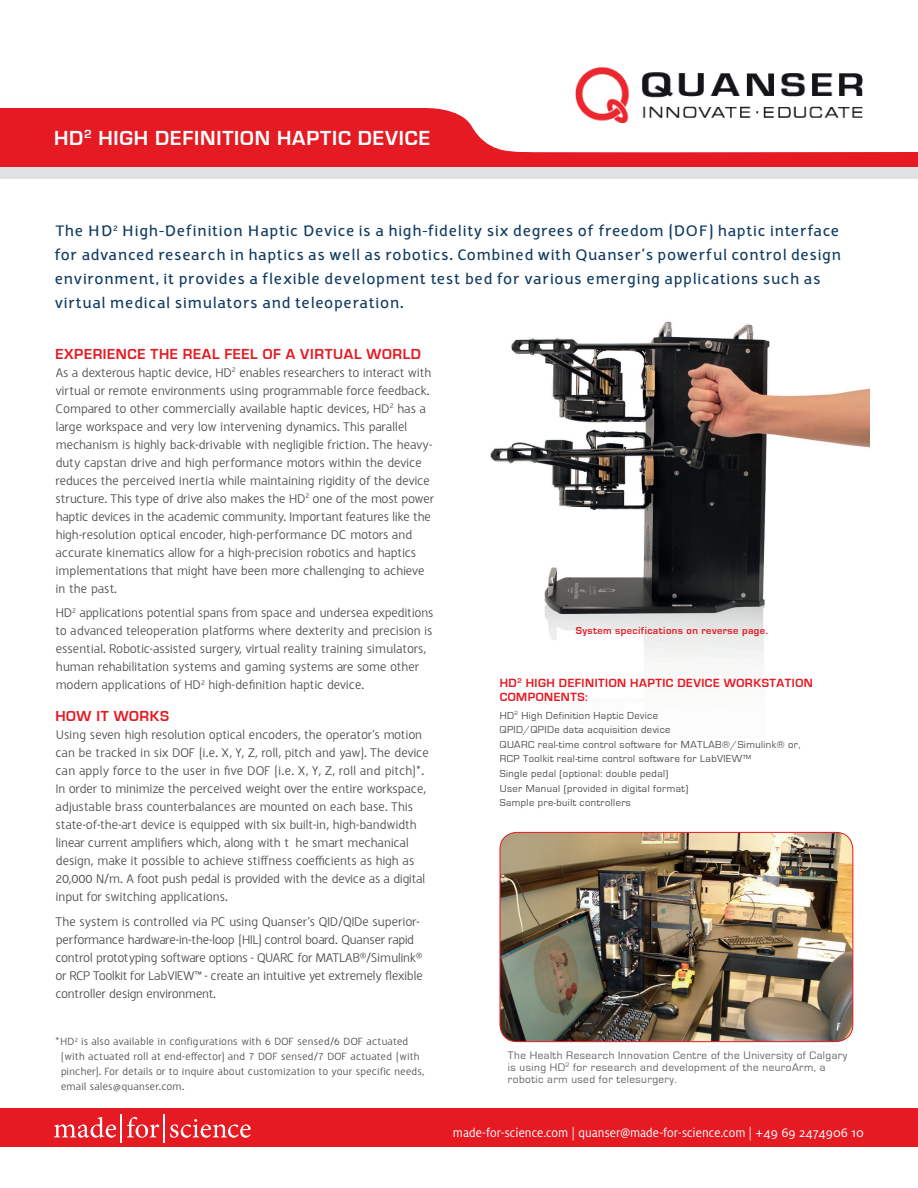
<style>
.page{position:relative;width:918px;height:1188px;background:#fff}
.page>*{position:absolute;margin:0;border:0;box-sizing:border-box;transform-origin:0 0}
.t1{font:700 21px "Eurostile";letter-spacing:.04em;color:#fff}
.t2{font:700 16.5px/24px "Halvorsen";letter-spacing:.04em;color:#0f3a61}
.t3{font:700 15px "Eurostile";letter-spacing:.04em;color:#e51a23}
.t4{font:13.65px "Milo Pro";letter-spacing:.005em;color:#fff;scale:.95 1}
.t5{font:13.5px/18px "Halvorsen";letter-spacing:-.03em;color:#4b4c4d}
.t6{font:700 12.3px/13.5px "Eurostile";letter-spacing:.04em;color:#e51a23}
.t7{font:11.25px/15px "Halvorsen";color:#4b4c4d}
.t8{font:11.25px/12px "Eurostile";letter-spacing:.04em;color:#636366}
.t9{font:10.5px/14.5px "Eurostile";letter-spacing:.04em;color:#4b4c4d}
.t10{font:700 10.5px "Eurostile";letter-spacing:.04em;color:#e51a23}
</style>
<div class="page">
<img style="left:490px;top:321px;width:380px;height:343px">
<div style="left:0;top:1108px;width:918px;height:39px;background:#e51a23"></div>
<svg style="left:0;top:108px;width:918px;height:60px;fill:#e51a23"></svg>
<div style="left:0;top:168px;width:918px;height:11px;background:#e1e2e4"></div>
<img style="left:500px;top:832px;width:353px;height:210px">
<div style="left:500px;top:832px;width:353px;height:210px;border:1px solid #e51a23;border-radius:17px"></div>
<img style="left:573px;top:67px;width:298px;height:71px">
<svg style="left:54px;top:1117px;width:62px;height:21px"></svg>
<hr style="left:120px;top:1114px;width:2px;height:28px;background:#fff">
<svg style="left:127px;top:1117px;width:32px;height:21px"></svg>
<hr style="left:163px;top:1114px;width:2px;height:28px;background:#fff">
<svg style="left:170px;top:1119px;width:81px;height:19px"></svg>
<h1 class="t1" style="left:54px;top:127px;width:378px">HD<sup>2</sup> HIGH DEFINITION HAPTIC DEVICE</h1>
<p class="t2" style="left:55px;top:219px;width:788px">The HD<sup>2</sup> High-Definition Haptic Device is a high-fidelity six degrees of freedom (DOF) haptic interface for advanced research in haptics as well as robotics. Combined with Quanser’s powerful control design environment, it provides a flexible development test bed for various emerging applications such as virtual medical simulators and teleoperation.</p>
<p class="t3" style="left:55px;top:345px;width:367px">EXPERIENCE THE REAL FEEL OF A VIRTUAL WORLD</p>
<p class="t5" style="left:55px;top:363px;width:380px">As a dexterous haptic device, HD<sup>2</sup> enables researchers to interact with virtual or remote environments using programmable force feedback.<br>Compared to other commercially available haptic devices, HD<sup>2</sup> has a large workspace and very low intervening dynamics. This parallel mechanism is highly back-drivable with negligible friction. The heavy&shy;duty capstan drive and high performance motors within the device reduces the perceived inertia while maintaining rigidity of the device structure. This type of drive also makes the HD<sup>2</sup> one of the most power haptic devices in the academic community. Important features like the high-resolution optical encoder, high-performance DC motors and accurate kinematics allow for a high-precision robotics and haptics implementations that might have been more challenging to achieve in the past.</p>
<p class="t5" style="left:55px;top:604px;width:380px">HD<sup>2</sup> applications potential spans from space and undersea expeditions to advanced teleoperation platforms where dexterity and precision is essential. Robotic-assisted surgery, virtual reality training simulators, human rehabilitation systems and gaming systems are some other modern applications of HD<sup>2</sup> high-definition haptic device.</p>
<p class="t3" style="left:55px;top:708px;width:115px">HOW IT WORKS</p>
<p class="t5" style="left:55px;top:725px;width:375px">Using seven high resolution optical encoders, the operator’s motion can be tracked in six DOF (i.e. X, Y, Z, roll, pitch and yaw). The device can apply force to the user in five DOF (i.e. X, Y, Z, roll and pitch)*.<br>In order to minimize the perceived weight over the entire workspace, adjustable brass counterbalances are mounted on each base. This state-of-the-art device is equipped with six built-in, high-bandwidth linear current amplifiers which, along with t he smart mechanical design, make it possible to achieve stiffness coefficients as high as 20,000 N/m. A foot push pedal is provided with the device as a digital input for switching applications.</p>
<p class="t5" style="left:55px;top:912px;width:369px">The system is controlled via PC using Quanser’s QID/QIDe superior&shy;performance hardware-in-the-loop (HIL) control board. Quanser rapid control prototyping software options - QUARC for MATLAB®/Simulink® or RCP Toolkit for LabVIEW™ - create an intuitive yet extremely flexible controller design environment.</p>
<p class="t10" style="left:576px;top:624px;width:194px">System specifications on reverse page.</p>
<p class="t6" style="left:500px;top:677px;width:315px">HD<sup>2</sup> HIGH DEFINITION HAPTIC DEVICE WORKSTATION<br>COMPONENTS:</p>
<p class="t9" style="left:500px;top:708px;width:302px">HD<sup>2</sup> High Definition Haptic Device<br>QPID/QPIDe data acquisition device<br>QUARC real-time control software for MATLAB®/Simulink® or, RCP Toolkit real-time control software for LabVIEW™<br>Single pedal (optional: double pedal)<br>User Manual (provided in digital format)<br>Sample pre-built controllers</p>
<p class="t7" style="left:61px;top:1034px;width:365px;text-indent:-5px">*HD<sup>2</sup> is also available in configurations with 6 DOF sensed/6 DOF actuated (with actuated roll at end-effector) and 7 DOF sensed/7 DOF actuated (with pincher). For details or to inquire about customization to your specific needs, email sales@quanser.com.</p>
<p class="t8" style="left:508px;top:1050px;width:341px">The Health Research Innovation Centre of the University of Calgary is using HD<sup>2</sup> for research and development of the neuroArm, a robotic arm used for telesurgery.</p>
<p class="t4" style="left:453px;top:1126px;width:434px">made-for-science.com | quanser@made-for-science.com | +49 69 2474906 10</p>
</div>
